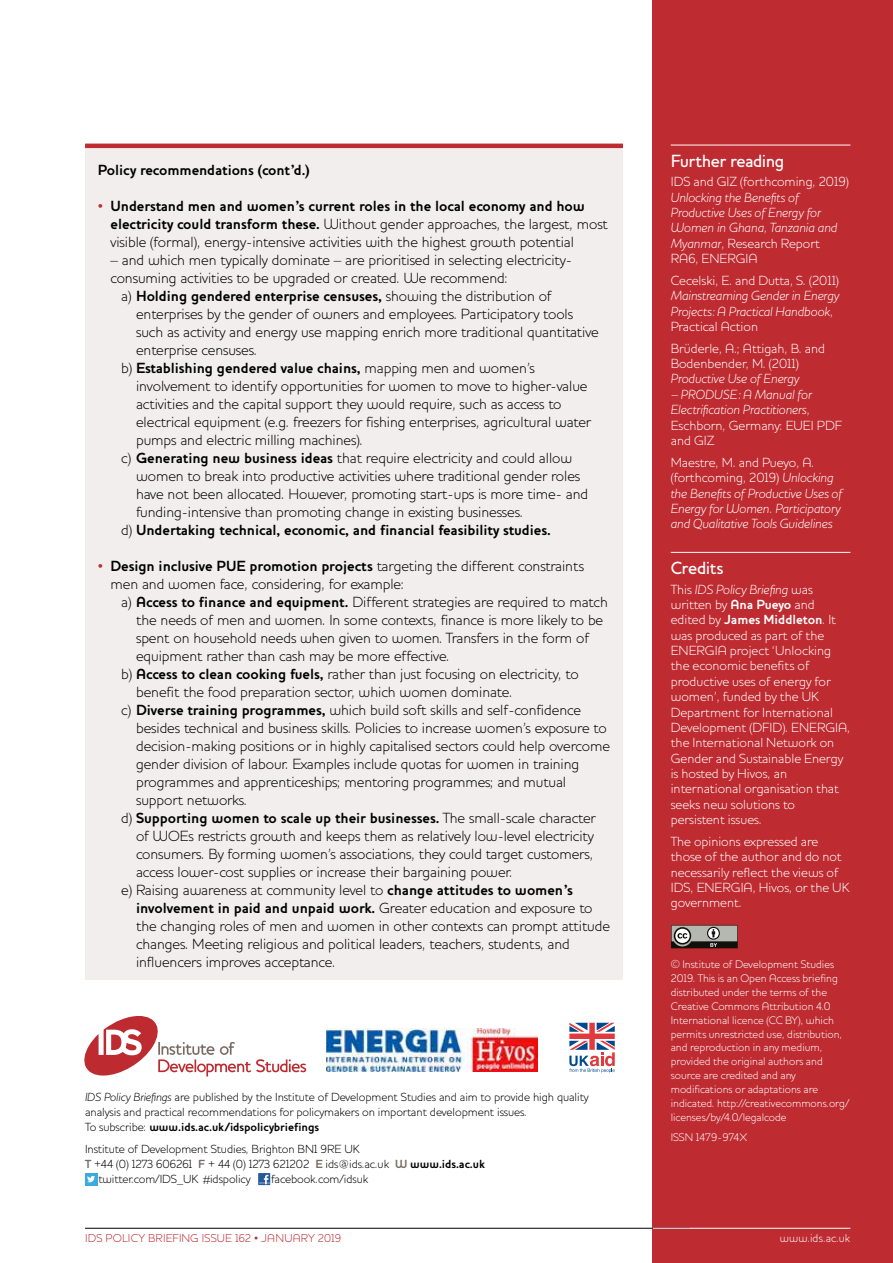
<style>
.page{position:relative;width:893px;height:1263px;background:#fff}
.page>*{position:absolute;margin:0;border:0;box-sizing:border-box;transform-origin:0 0}
.t1{font:500 18px "Houschka";letter-spacing:-.025em;color:#fff}
.t2{font:300 15px/18px "Houschka";letter-spacing:-.005em;color:#000}
.t3{font:700 15px "Houschka";letter-spacing:-.005em;color:#000}
.t4{font:300 13.5px/15.5px "Houschka";color:#fff}
.t5{font:italic 300 13.5px/15.5px "Houschka";color:#fff}
.t6{font:300 12px/15px "Houschka";letter-spacing:-.005em;color:#000}
.t7{font:300 11.7px "Houschka";letter-spacing:.015em;color:#be2b31}
.t8{font:300 11.7px "Houschka";letter-spacing:.01em;color:#fff}
.t9{font:300 11.25px/13.8px "Houschka";color:#fff}
.t10{font:300 11.25px "Houschka";letter-spacing:.02em;color:#fff}
.s1{font-weight:900;color:#be2b31}
.s2{font-weight:700}
.s3{font-weight:300}
.s4{font-style:italic}
.s5{font-weight:700;color:#796b63}
.s6{font-style:normal}
</style>
<div class="page">
<div style="left:653px;top:0;width:240px;height:1263px;background:#be2b31"></div>
<hr style="left:85px;top:1228px;width:605px;height:1px;background:#000">
<svg style="left:84px;top:1016px;width:222px;height:60px"></svg>
<svg style="left:569px;top:1023px;width:46px;height:50px"></svg>
<hr style="left:653px;top:1228px;width:197px;height:1px;background:#fff">
<hr style="left:671px;top:145px;width:179px;height:1px;background:#fff">
<hr style="left:671px;top:552px;width:179px;height:1px;background:#fff">
<div style="left:85px;top:1173px;width:12px;height:12px;background:#3aaae1"></div>
<svg style="left:87px;top:1176px;width:8px;height:6px"></svg>
<svg style="left:258px;top:1173px;width:12px;height:12px"></svg>
<svg style="left:259px;top:1175px;width:10px;height:9px"></svg>
<img style="left:326px;top:1029px;width:212px;height:43px">
<svg style="left:671px;top:925px;width:67px;height:24px;background:#807c77"></svg>
<div style="left:85px;top:145px;width:538px;height:835px;background:#f1eeed"></div>
<hr style="left:85px;top:144px;width:538px;height:4px;background:#be2b31">
<p class="t3" style="left:98px;top:161px;width:213px">Policy recommendations (cont’d.)</p>
<p class="t2" style="left:111px;top:197px;width:499px;text-indent:-13px"><span class="s1">•</span> <span class="s2">Understand men and women’s current roles in the local economy and how electricity could transform these.</span> Without gender approaches, the largest, most visible (formal), energy-intensive activities with the highest growth potential</p>
<p class="t2" style="left:111px;top:251px;width:463px">– and which men typically dominate – are prioritised in selecting electricity&shy;consuming activities to be upgraded or created. We recommend:</p>
<p class="t3" style="left:121px;top:287px;width:432px"><span class="s3">a)</span> Holding gendered enterprise censuses, <span class="s3">showing the distribution of</span></p>
<p class="t2" style="left:136px;top:305px;width:439px">enterprises by the gender of owners and employees. Participatory tools</p>
<p class="t2" style="left:136px;top:323px;width:464px">such as activity and energy use mapping enrich more traditional quantitative</p>
<p class="t2" style="left:136px;top:341px;width:123px">enterprise censuses.</p>
<p class="t3" style="left:121px;top:359px;width:415px"><span class="s3">b)</span> Establishing gendered value chains, <span class="s3">mapping men and women’s</span></p>
<p class="t2" style="left:136px;top:377px;width:453px">involvement to identify opportunities for women to move to higher-value</p>
<p class="t2" style="left:136px;top:395px;width:427px">activities and the capital support they would require, such as access to</p>
<p class="t2" style="left:136px;top:413px;width:457px">electrical equipment (e.g. freezers for fishing enterprises, agricultural water</p>
<p class="t2" style="left:136px;top:431px;width:228px">pumps and electric milling machines).</p>
<p class="t2" style="left:121px;top:449px;width:453px">c) <span class="s2">Generating new business ideas</span> that require electricity and could allow</p>
<p class="t2" style="left:136px;top:467px;width:446px">women to break into productive activities where traditional gender roles</p>
<p class="t2" style="left:136px;top:485px;width:454px">have not been allocated. However, promoting start-ups is more time- and</p>
<p class="t2" style="left:136px;top:503px;width:389px">funding-intensive than promoting change in existing businesses.</p>
<p class="t3" style="left:121px;top:521px;width:431px"><span class="s3">d)</span> Undertaking technical, economic, and financial feasibility studies.</p>
<p class="t2" style="left:111px;top:557px;width:475px;text-indent:-13px"><span class="s1">•</span> <span class="s2">Design inclusive PUE promotion projects</span> targeting the different constraints men and women face, considering, for example:</p>
<p class="t2" style="left:121px;top:593px;width:488px">a) <span class="s2">Access to finance and equipment.</span> Different strategies are required to match</p>
<p class="t2" style="left:136px;top:611px;width:469px">the needs of men and women. In some contexts, finance is more likely to be</p>
<p class="t2" style="left:136px;top:629px;width:455px">spent on household needs when given to women. Transfers in the form of</p>
<p class="t2" style="left:136px;top:647px;width:315px">equipment rather than cash may be more effective.</p>
<p class="t2" style="left:121px;top:665px;width:459px">b) <span class="s2">Access to clean cooking fuels,</span> rather than just focusing on electricity, to</p>
<p class="t2" style="left:136px;top:683px;width:378px">benefit the food preparation sector, which women dominate.</p>
<p class="t2" style="left:121px;top:701px;width:461px">c) <span class="s2">Diverse training programmes,</span> which build soft skills and self-confidence</p>
<p class="t2" style="left:136px;top:719px;width:472px">besides technical and business skills. Policies to increase women’s exposure to</p>
<p class="t2" style="left:136px;top:737px;width:475px">decision-making positions or in highly capitalised sectors could help overcome</p>
<p class="t2" style="left:136px;top:755px;width:445px">gender division of labour. Examples include quotas for women in training</p>
<p class="t2" style="left:136px;top:773px;width:432px">programmes and apprenticeships; mentoring programmes; and mutual</p>
<p class="t2" style="left:136px;top:791px;width:113px">support networks.</p>
<p class="t3" style="left:121px;top:809px;width:476px"><span class="s3">d)</span> Supporting women to scale up their businesses. <span class="s3">The small-scale character</span></p>
<p class="t2" style="left:136px;top:827px;width:459px">of WOEs restricts growth and keeps them as relatively low-level electricity</p>
<p class="t2" style="left:136px;top:845px;width:459px">consumers. By forming women’s associations, they could target customers,</p>
<p class="t2" style="left:136px;top:863px;width:378px">access lower-cost supplies or increase their bargaining power.</p>
<p class="t2" style="left:121px;top:881px;width:453px">e) Raising awareness at community level to <span class="s2">change attitudes to women’s</span></p>
<p class="t3" style="left:136px;top:899px;width:458px">involvement in paid and unpaid work. <span class="s3">Greater education and exposure to</span></p>
<p class="t2" style="left:136px;top:917px;width:475px">the changing roles of men and women in other contexts can prompt attitude</p>
<p class="t2" style="left:136px;top:935px;width:435px">changes. Meeting religious and political leaders, teachers, students, and</p>
<p class="t2" style="left:136px;top:953px;width:201px">influencers improves acceptance.</p>
<p class="t6" style="left:85px;top:1090px;width:505px"><span class="s4">IDS Policy Briefings</span> are published by the Institute of Development Studies and aim to provide high quality analysis and practical recommendations for policymakers on important development issues.<br>To subscribe: <span class="s2">www.ids.ac.uk/idspolicybriefings</span></p>
<p class="t6" style="left:85px;top:1141px;width:276px">Institute of Development Studies, Brighton BN1 9RE UK</p>
<p class="t6" style="left:85px;top:1156px;width:401px"><span class="s5">T</span> +44 (0) 1273 606261 <span class="s5">F</span> + 44 (0) 1273 621202 <span class="s5">E</span> ids@ids.ac.uk <span class="s5">W</span> <span class="s2">www.ids.ac.uk</span></p>
<p class="t6" style="left:98px;top:1171px;width:154px">twitter.com/IDS_UK #idspolicy</p>
<p class="t6" style="left:271px;top:1171px;width:98px">facebook.com/idsuk</p>
<p class="t1" style="left:671px;top:150px;width:115px">Further reading</p>
<p class="t4" style="left:671px;top:174px;width:180px">IDS and GIZ (forthcoming, 2019)</p>
<p class="t5" style="left:671px;top:189px;width:168px">Unlocking the Benefits of<br>Productive Uses of Energy for<br>Women in Ghana, Tanzania and<br>Myanmar<span class="s6">, Research Report<br>RA6, ENERGIA</span></p>
<p class="t4" style="left:671px;top:273px;width:170px">Cecelski, E. and Dutta, S. (2011)</p>
<p class="t5" style="left:671px;top:288px;width:170px">Mainstreaming Gender in Energy<br>Projects: A Practical Handbook<span class="s6">,<br>Practical Action</span></p>
<p class="t4" style="left:671px;top:340px;width:156px">Brüderle, A.; Attigah, B. and<br>Bodenbender, M. (2011)</p>
<p class="t5" style="left:671px;top:371px;width:130px">Productive Use of Energy</p>
<p class="t5" style="left:671px;top:387px;width:173px">– PRODUSE: A Manual for<br>Electrification Practitioners<span class="s6">,<br>Eschborn, Germany: EUEI PDF and GIZ</span></p>
<p class="t5" style="left:671px;top:454px;width:173px"><span class="s6">Maestre, M. and Pueyo, A. (forthcoming, 2019)</span> Unlocking the Benefits of Productive Uses of<br>Energy for Women. Participatory and Qualitative Tools Guidelines</p>
<p class="t1" style="left:671px;top:557px;width:54px">Credits</p>
<p class="t4" style="left:671px;top:581px;width:181px">This <span class="s4">IDS Policy Briefing</span> was written by <span class="s2">Ana Pueyo</span> and edited by <span class="s2">James Middleton</span>. It was produced as part of the<br>ENERGIA project ‘Unlocking the economic benefits of productive uses of energy for women’, funded by the UK<br>Department for International<br>Development (DFID). ENERGIA, the International Network on<br>Gender and Sustainable Energy is hosted by Hivos, an international organisation that seeks new solutions to persistent issues.</p>
<p class="t4" style="left:671px;top:834px;width:181px">The opinions expressed are those of the author and do not necessarily reflect the views of<br>IDS, ENERGIA, Hivos, or the UK government.</p>
<p class="t9" style="left:671px;top:957px;width:180px">© Institute of Development Studies 2019. This is an Open Access briefing distributed under the terms of the Creative Commons Attribution 4.0<br>International licence (CC BY), which permits unrestricted use, distribution, and reproduction in any medium, provided the original authors and source are credited and any modifications or adaptations are indicated. http://creativecommons.org/ licenses/by/4.0/legalcode</p>
<p class="t10" style="left:671px;top:1130px;width:78px">ISSN 1479-974X</p>
<p class="t7" style="left:85px;top:1231px;width:258px">IDS POLICY BRIEFING ISSUE 162 • JANUARY 2019</p>
<p class="t8" style="left:780px;top:1231px;width:72px">www.ids.ac.uk</p>
</div>
